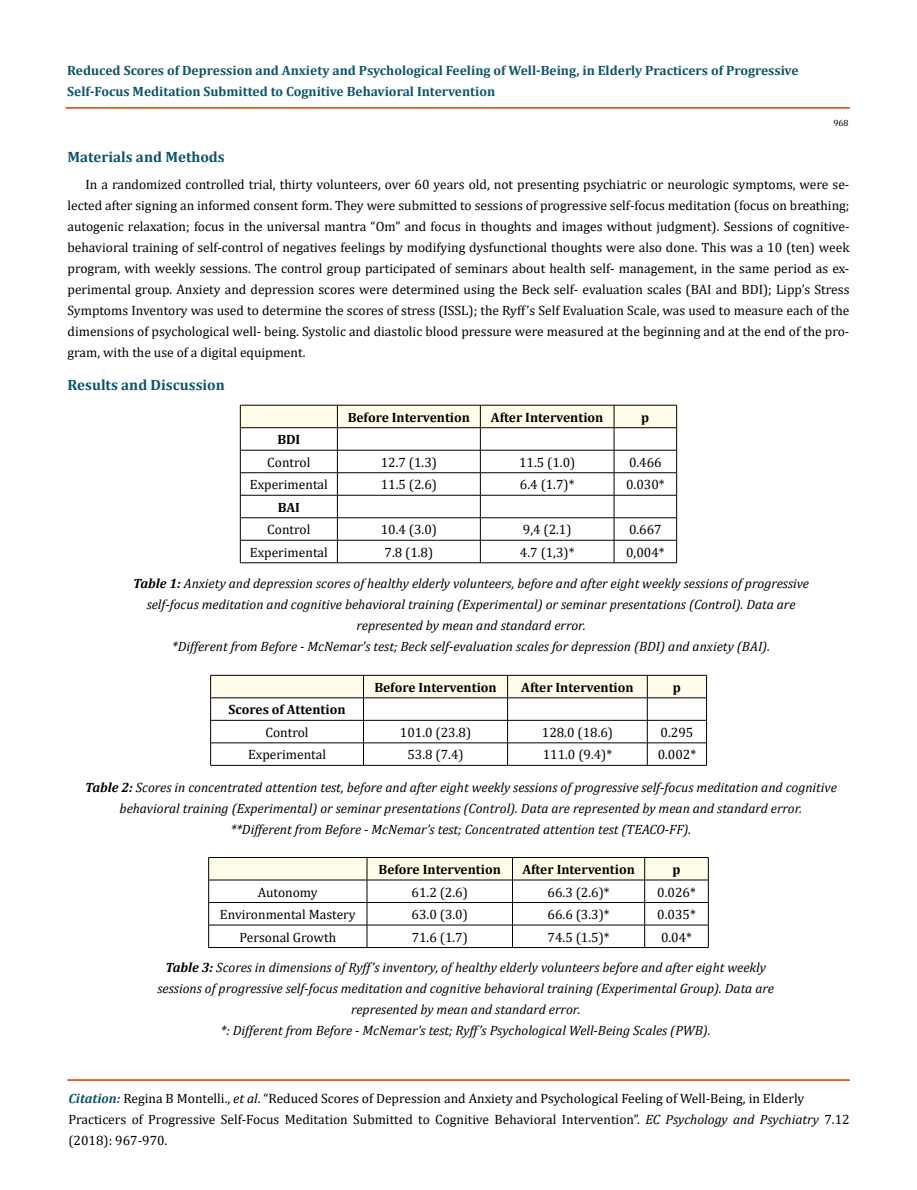
<style>
.page{position:relative;width:917px;height:1190px;background:#fff}
.page>*{position:absolute;margin:0;border:0;box-sizing:border-box;transform-origin:0 0}
.t1{font:700 15px "Cambria";color:#0e546a}
.t2{font:13.5px/21px "Cambria";color:#000}
.t3{font:italic 13.5px/21px "Cambria";color:#000;text-align:center}
.t4{font:700 13.5px/21px "Cambria";color:#0e546a}
.t5{font:700 13.5px "Cambria";color:#000}
.t6{font:9px "Cambria";color:#000}
.s1{font-weight:700}
.s2{font-weight:700;font-style:italic;color:#0e546a}
.s3{font-style:italic}
</style>
<div class="page">
<hr style="left:66px;top:108px;width:783px;height:1px;background:#e05d1a">
<div style="left:66px;top:107px;width:783px;height:1px;border:1px solid #e05d1a"></div>
<hr style="left:68px;top:1080px;width:781px;height:1px;background:#e05d1a">
<div style="left:67px;top:1079px;width:782px;height:1px;border:1px solid #e05d1a"></div>
<svg style="left:240px;top:405px;width:437px;height:157px"></svg>
<hr style="left:240px;top:562px;width:97px;height:1px;background:#000">
<hr style="left:337px;top:562px;width:143px;height:1px;background:#000">
<hr style="left:480px;top:562px;width:134px;height:1px;background:#000">
<hr style="left:614px;top:562px;width:62px;height:1px;background:#000">
<svg style="left:210px;top:675px;width:497px;height:90px"></svg>
<hr style="left:210px;top:765px;width:153px;height:1px;background:#000">
<hr style="left:363px;top:765px;width:144px;height:1px;background:#000">
<hr style="left:507px;top:765px;width:140px;height:1px;background:#000">
<hr style="left:647px;top:765px;width:59px;height:1px;background:#000">
<svg style="left:208px;top:857px;width:501px;height:90px"></svg>
<hr style="left:208px;top:947px;width:159px;height:1px;background:#000">
<hr style="left:367px;top:947px;width:145px;height:1px;background:#000">
<hr style="left:512px;top:947px;width:132px;height:1px;background:#000">
<hr style="left:644px;top:947px;width:64px;height:1px;background:#000">
<p class="t4" style="left:67px;top:59px;width:732px">Reduced Scores of Depression and Anxiety and Psychological Feeling of Well-Being, in Elderly Practicers of Progressive<br>Self-Focus Meditation Submitted to Cognitive Behavioral Intervention</p>
<p class="t6" style="left:833px;top:118px;width:16px">968</p>
<p class="t1" style="left:68px;top:146px;width:159px">Materials and Methods</p>
<p class="t2" style="left:68px;top:174px;width:783px;text-align:justify;text-indent:18px">In a randomized controlled trial, thirty volunteers, over 60 years old, not presenting psychiatric or neurologic symptoms, were se&shy;lected after signing an informed consent form. They were submitted to sessions of progressive self-focus meditation (focus on breathing; autogenic relaxation; focus in the universal mantra “Om” and focus in thoughts and images without judgment). Sessions of cognitive&shy;behavioral training of self-control of negatives feelings by modifying dysfunctional thoughts were also done. This was a 10 (ten) week program, with weekly sessions. The control group participated of seminars about health self- management, in the same period as ex&shy;perimental group. Anxiety and depression scores were determined using the Beck self- evaluation scales (BAI and BDI); Lipp’s Stress Symptoms Inventory was used to determine the scores of stress (ISSL); the Ryff’s Self Evaluation Scale, was used to measure each of the dimensions of psychological well- being. Systolic and diastolic blood pressure were measured at the beginning and at the end of the pro&shy;gram, with the use of a digital equipment.</p>
<p class="t1" style="left:68px;top:374px;width:159px">Results and Discussion</p>
<p class="t5" style="left:347px;top:407px;width:124px">Before Intervention</p>
<p class="t5" style="left:491px;top:407px;width:114px">After Intervention</p>
<p class="t5" style="left:641px;top:407px;width:10px">p</p>
<p class="t5" style="left:277px;top:430px;width:25px">BDI</p>
<p class="t2" style="left:267px;top:451px;width:45px">Control</p>
<p class="t2" style="left:381px;top:451px;width:58px">12.7 (1.3)</p>
<p class="t2" style="left:519px;top:451px;width:58px">11.5 (1.0)</p>
<p class="t2" style="left:629px;top:451px;width:34px">0.466</p>
<p class="t2" style="left:250px;top:474px;width:79px">Experimental</p>
<p class="t2" style="left:381px;top:474px;width:58px">11.5 (2.6)</p>
<p class="t2" style="left:520px;top:474px;width:56px">6.4 (1.7)*</p>
<p class="t2" style="left:626px;top:474px;width:40px">0.030*</p>
<p class="t5" style="left:278px;top:497px;width:24px">BAI</p>
<p class="t2" style="left:267px;top:519px;width:45px">Control</p>
<p class="t2" style="left:381px;top:519px;width:58px">10.4 (3.0)</p>
<p class="t2" style="left:523px;top:519px;width:50px">9,4 (2.1)</p>
<p class="t2" style="left:629px;top:519px;width:34px">0.667</p>
<p class="t2" style="left:250px;top:541px;width:79px">Experimental</p>
<p class="t2" style="left:384px;top:541px;width:50px">7.8 (1.8)</p>
<p class="t2" style="left:520px;top:541px;width:56px">4.7 (1,3)*</p>
<p class="t2" style="left:626px;top:541px;width:40px">0,004*</p>
<p class="t3" style="left:133px;top:572px;width:677px"><span class="s1">Table 1:</span> Anxiety and depression scores of healthy elderly volunteers, before and after eight weekly sessions of progressive self-focus meditation and cognitive behavioral training (Experimental) or seminar presentations (Control). Data are represented by mean and standard error.<br>*Different from Before - McNemar’s test; Beck self-evaluation scales for depression (BDI) and anxiety (BAI).</p>
<p class="t5" style="left:374px;top:677px;width:124px">Before Intervention</p>
<p class="t5" style="left:521px;top:677px;width:114px">After Intervention</p>
<p class="t5" style="left:673px;top:677px;width:10px">p</p>
<p class="t5" style="left:228px;top:700px;width:118px">Scores of Attention</p>
<p class="t2" style="left:265px;top:721px;width:45px">Control</p>
<p class="t2" style="left:400px;top:721px;width:73px">101.0 (23.8)</p>
<p class="t2" style="left:542px;top:721px;width:73px">128.0 (18.6)</p>
<p class="t2" style="left:660px;top:721px;width:34px">0.295</p>
<p class="t2" style="left:248px;top:744px;width:79px">Experimental</p>
<p class="t2" style="left:407px;top:744px;width:58px">53.8 (7.4)</p>
<p class="t2" style="left:542px;top:744px;width:71px">111.0 (9.4)*</p>
<p class="t2" style="left:657px;top:744px;width:40px">0.002*</p>
<p class="t3" style="left:85px;top:776px;width:753px"><span class="s1">Table 2:</span> Scores in concentrated attention test, before and after eight weekly sessions of progressive self-focus meditation and cognitive behavioral training (Experimental) or seminar presentations (Control). Data are represented by mean and standard error.<br>**Different from Before - McNemar’s test; Concentrated attention test (TEACO-FF).</p>
<p class="t5" style="left:378px;top:860px;width:124px">Before Intervention</p>
<p class="t5" style="left:522px;top:860px;width:114px">After Intervention</p>
<p class="t5" style="left:672px;top:860px;width:10px">p</p>
<p class="t2" style="left:258px;top:881px;width:61px">Autonomy</p>
<p class="t2" style="left:411px;top:881px;width:58px">61.2 (2.6)</p>
<p class="t2" style="left:547px;top:881px;width:63px">66.3 (2.6)*</p>
<p class="t2" style="left:657px;top:881px;width:40px">0.026*</p>
<p class="t2" style="left:220px;top:903px;width:137px">Environmental Mastery</p>
<p class="t2" style="left:411px;top:903px;width:58px">63.0 (3.0)</p>
<p class="t2" style="left:547px;top:903px;width:63px">66.6 (3.3)*</p>
<p class="t2" style="left:657px;top:903px;width:40px">0.035*</p>
<p class="t2" style="left:239px;top:926px;width:98px">Personal Growth</p>
<p class="t2" style="left:411px;top:926px;width:58px">71.6 (1.7)</p>
<p class="t2" style="left:547px;top:926px;width:63px">74.5 (1.5)*</p>
<p class="t2" style="left:661px;top:926px;width:32px">0.04*</p>
<p class="t3" style="left:157px;top:956px;width:618px"><span class="s1">Table 3:</span> Scores in dimensions of Ryff’s inventory, of healthy elderly volunteers before and after eight weekly sessions of progressive self-focus meditation and cognitive behavioral training (Experimental Group). Data are represented by mean and standard error.<br>*: Different from Before - McNemar’s test; Ryff’s Psychological Well-Being Scales (PWB).</p>
<p class="t2" style="left:68px;top:1087px;width:782px"><span class="s2">Citation:</span> Regina B Montelli., <span class="s3">et al</span>. “Reduced Scores of Depression and Anxiety and Psychological Feeling of Well-Being, in Elderly<br>Practicers of Progressive Self-Focus Meditation Submitted to Cognitive Behavioral Intervention”. <span class="s3">EC Psychology and Psychiatry</span> 7.12 (2018): 967-970.</p>
</div>
